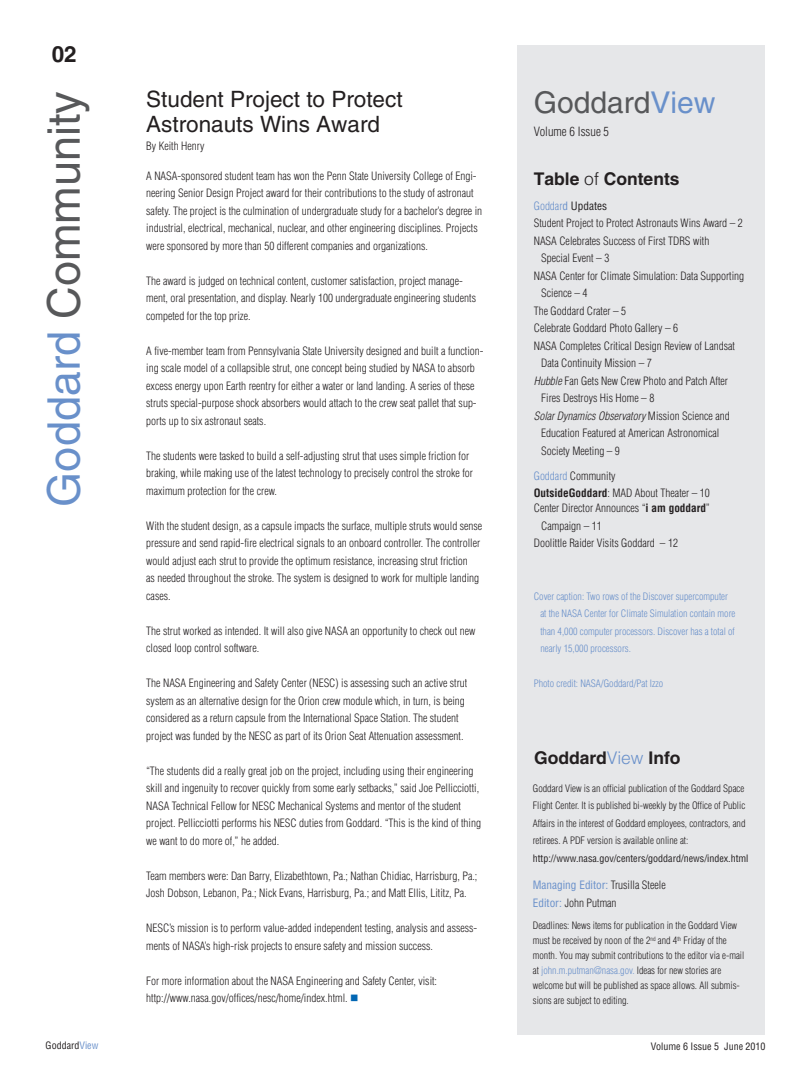
<style>
.page{position:relative;width:810px;height:1080px;background:#fff}
.page>*{position:absolute;margin:0;border:0;box-sizing:border-box;transform-origin:0 0}
.t1{font:45px "Helvetica";color:#57585a}
.t2{font:30px "Helvetica";color:#57585a}
.Headings{font:22.5px/25px "Helvetica";color:#231f20}
.t3{font:700 22.5px "Helvetica";color:#231f20}
.t4{font:700 17.5px "Helvetica";color:#231f20}
.t5{font:300 condensed 12.5px "Helvetica";color:#231f20}
.Body_Copy{font:300 condensed 11.25px/17.5px "Helvetica";color:#231f20}
.Headings-2{font:300 condensed 11.25px/17.5px "Helvetica";color:#231f20}
.t6{font:condensed 11.25px "Helvetica";color:#6990ca}
.Body_Copy-2{font:condensed 11.25px "Helvetica";color:#231f20}
.t7{font:300 condensed 10px/15px "Helvetica";color:#231f20;text-align:justify}
.t8{font:300 condensed 10px/17.5px "Helvetica";color:#6990ca}
.t9{font:condensed 10px "Helvetica";color:#231f20}
.s1{color:#6990ca}
.s2{color:#0166b3}
.s3{font-weight:300}
.s4{font-weight:300;color:#6990ca}
.s5{font-style:italic}
.s6{font-weight:700}
.s7{font-weight:300;color:#231f20}
.s8{font-weight:400;color:#6990ca}
</style>
<div class="page">
<div style="left:518px;top:45px;width:247px;height:990px;background:#e6e7e9"></div>
<p class="t3" style="left:52px;top:41px;width:27px">02</p>
<p class="t1" style="left:38px;top:507px;width:417px;rotate:-90deg"><span class="s1">Goddard</span> Community</p>
<p class="t2" style="left:534px;top:85px;width:183px">Goddard<span class="s1">View</span></p>
<p class="Headings" style="left:146px;top:87px;width:258px">Student Project to Protect<br>Astronauts Wins Award</p>
<p class="Body_Copy" style="left:146px;top:137px;width:60px">By Keith Henry</p>
<p class="Body_Copy" style="left:146px;top:167px;width:338px">A NASA-sponsored student team has won the Penn State University College of Engi&shy;neering Senior Design Project award for their contributions to the study of astronaut safety. The project is the culmination of undergraduate study for a bachelor’s degree in industrial, electrical, mechanical, nuclear, and other engineering disciplines. Projects were sponsored by more than 50 different companies and organizations.</p>
<p class="Body_Copy" style="left:146px;top:272px;width:331px">The award is judged on technical content, customer satisfaction, project manage&shy;ment, oral presentation, and display. Nearly 100 undergraduate engineering students competed for the top prize.</p>
<p class="Body_Copy" style="left:146px;top:342px;width:339px">A five-member team from Pennsylvania State University designed and built a function&shy;ing scale model of a collapsible strut, one concept being studied by NASA to absorb excess energy upon Earth reentry for either a water or land landing. A series of these struts―special-purpose shock absorbers―would attach to the crew seat pallet that sup&shy;ports up to six astronaut seats.</p>
<p class="Body_Copy" style="left:146px;top:447px;width:328px">The students were tasked to build a self-adjusting strut that uses simple friction for braking, while making use of the latest technology to precisely control the stroke for maximum protection for the crew.</p>
<p class="Body_Copy" style="left:146px;top:517px;width:338px">With the student design, as a capsule impacts the surface, multiple struts would sense pressure and send rapid-fire electrical signals to an onboard controller. The controller would adjust each strut to provide the optimum resistance, increasing strut friction<br>as needed throughout the stroke. The system is designed to work for multiple landing cases.</p>
<p class="Body_Copy" style="left:146px;top:622px;width:331px">The strut worked as intended. It will also give NASA an opportunity to check out new closed loop control software.</p>
<p class="Body_Copy" style="left:146px;top:674px;width:323px">The NASA Engineering and Safety Center (NESC) is assessing such an active strut system as an alternative design for the Orion crew module which, in turn, is being considered as a return capsule from the International Space Station. The student project was funded by the NESC as part of its Orion Seat Attenuation assessment.</p>
<p class="Body_Copy" style="left:146px;top:762px;width:336px">“The students did a really great job on the project, including using their engineering skill and ingenuity to recover quickly from some early setbacks,” said Joe Pellicciotti, NASA Technical Fellow for NESC Mechanical Systems and mentor of the student project. Pellicciotti performs his NESC duties from Goddard. “This is the kind of thing we want to do more of,” he added.</p>
<p class="Body_Copy" style="left:146px;top:867px;width:333px">Team members were: Dan Barry, Elizabethtown, Pa.; Nathan Chidiac, Harrisburg, Pa.;<br>Josh Dobson, Lebanon, Pa.; Nick Evans, Harrisburg, Pa.; and Matt Ellis, Lititz, Pa.</p>
<p class="Body_Copy" style="left:146px;top:919px;width:333px">NESC’s mission is to perform value-added independent testing, analysis and assess&shy;ments of NASA’s high-risk projects to ensure safety and mission success.</p>
<p class="Body_Copy" style="left:146px;top:972px;width:292px">For more information about the NASA Engineering and Safety Center, visit: http://www.nasa.gov/offices/nesc/home/index.html. <span class="s2">■</span></p>
<p class="t5" style="left:534px;top:123px;width:77px">Volume 6 Issue 5</p>
<p class="t4" style="left:534px;top:168px;width:147px">Table <span class="s3">of</span> Contents</p>
<p class="Body_Copy-2" style="left:534px;top:199px;width:75px"><span class="s4">Goddar</span><span class="s1">d</span> Updates</p>
<p class="Body_Copy" style="left:534px;top:214px;width:211px">Student Project to Protect Astronauts Wins Award – 2</p>
<p class="Body_Copy" style="left:541px;top:232px;width:170px;text-indent:-7px">NASA Celebrates Success of First TDRS with<br>Special Event – 3</p>
<p class="Body_Copy" style="left:541px;top:267px;width:205px;text-indent:-7px">NASA Center for Climate Simulation: Data Supporting<br>Science – 4</p>
<p class="Headings-2" style="left:534px;top:302px;width:94px">The Goddard Crater – 5</p>
<p class="Body_Copy" style="left:534px;top:319px;width:146px">Celebrate Goddard Photo Gallery – 6</p>
<p class="Headings-2" style="left:541px;top:337px;width:195px;text-indent:-7px">NASA Completes Critical Design Review of Landsat<br>Data Continuity Mission – 7</p>
<p class="Body_Copy" style="left:541px;top:372px;width:188px;text-indent:-7px"><span class="s5">Hubble</span> Fan Gets New Crew Photo and Patch After<br>Fires Destroys His Home – 8</p>
<p class="Headings-2" style="left:541px;top:407px;width:190px;text-indent:-7px"><span class="s5">Solar Dynamics Observatory</span> Mission Science and<br>Education Featured at American Astronomical<br>Society Meeting – 9</p>
<p class="Headings-2" style="left:534px;top:467px;width:83px"><span class="s1">Goddard</span> Community</p>
<p class="Headings-2" style="left:534px;top:484px;width:178px"><span class="s6">OutsideGoddard</span>: MAD About Theater – 10</p>
<p class="Headings-2" style="left:541px;top:499px;width:170px;text-indent:-7px">Center Director Announces “<span class="s6">i am goddard</span>”<br>Campaign – 11</p>
<p class="Headings-2" style="left:534px;top:534px;width:146px">Doolittle Raider Visits Goddard – 12</p>
<p class="t8" style="left:540px;top:587px;width:196px;text-indent:-7px">Cover caption: Two rows of the Discover supercomputer at the NASA Center for Climate Simulation contain more than 4,000 computer processors. Discover has a total of nearly 15,000 processors.</p>
<p class="t8" style="left:534px;top:675px;width:131px">Photo credit: NASA/Goddard/Pat Izzo</p>
<p class="t4" style="left:534px;top:747px;width:148px">Goddard<span class="s4">View</span> Info</p>
<p class="t7" style="left:533px;top:779px;width:214px;line-height:17.5px">Goddard View is an official publication of the Goddard Space Flight Center. It is published bi-weekly by the Office of Public Affairs in the interest of Goddard employees, contractors, and retirees. A PDF version is available online at:</p>
<p class="t9" style="left:533px;top:852px;width:217px">http://www.nasa.gov/centers/goddard/news/index.html</p>
<p class="t6" style="left:533px;top:878px;width:134px">Managing Editor: <span class="s7">Trusilla Steele</span></p>
<p class="Body_Copy" style="left:533px;top:894px;width:85px"><span class="s8">Editor:</span> John Putman</p>
<p class="t7" style="left:533px;top:918px;width:213px;text-align:left">Deadlines: News items for publication in the Goddard View must be received by noon of the 2<sup>nd</sup> and 4<sup>th</sup> Friday of the month. You may submit contributions to the editor via e-mail at <span class="s1">john.m.putman@nasa.gov.</span> Ideas for new stories are welcome but will be published as space allows. All submis&shy;sions are subject to editing.</p>
<p class="t9" style="left:46px;top:1039px;width:54px">Goddard<span class="s1">View</span></p>
<p class="t9" style="left:651px;top:1040px;width:116px">Volume 6 Issue 5 June 2010</p>
</div>
